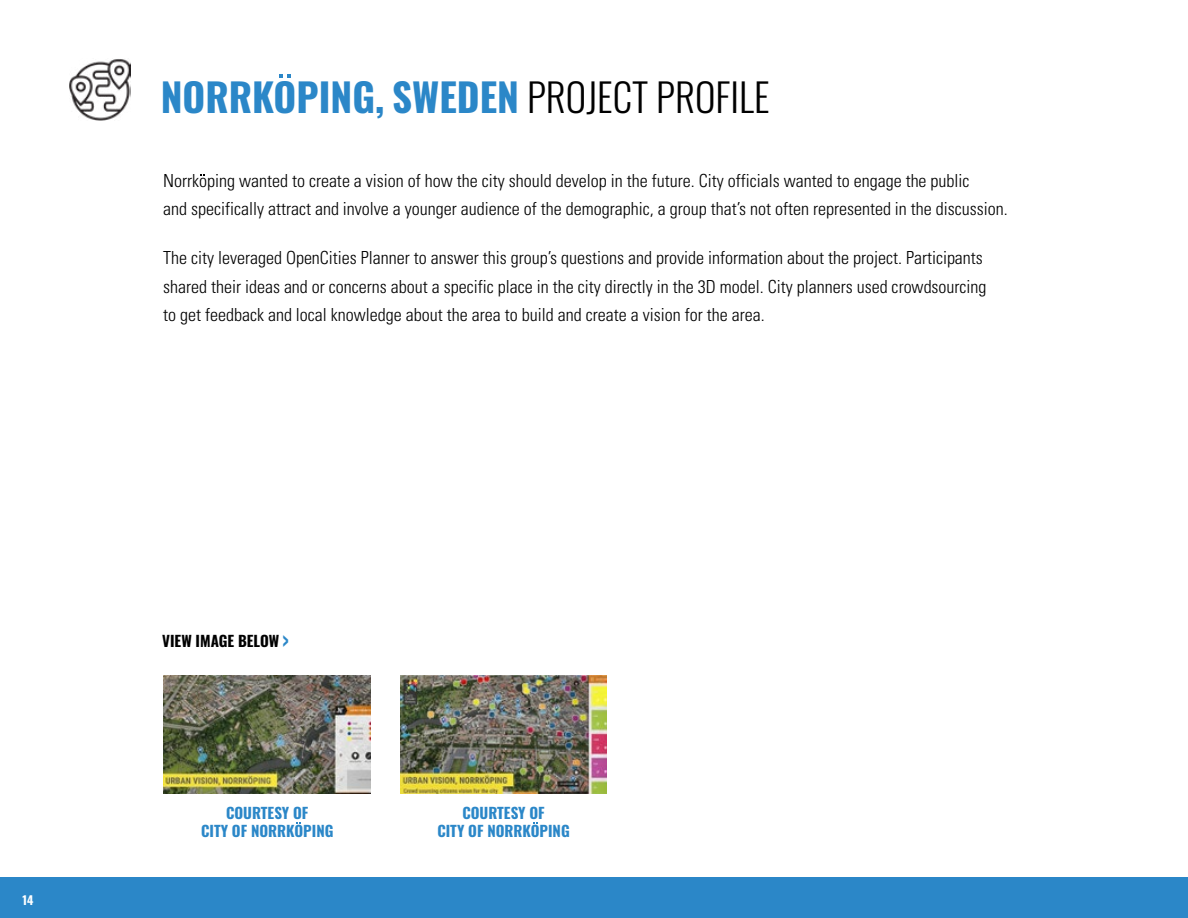
<style>
.page{position:relative;width:1188px;height:918px;background:#fff}
.page>*{position:absolute;margin:0;border:0;box-sizing:border-box;transform-origin:0 0}
.t1{font:700 39px "Oswald";color:#2b87c8}
.t2{font:300 condensed 18px/28.5px "Univers";color:#000}
.t3{font:700 15px/18px "Oswald";color:#2b87c8;text-align:center}
.t4{font:700 15px "Oswald";color:#000}
.t5{font:700 12px "Oswald";color:#fff}
.s1{font-weight:300;color:#000}
.s2{font-size:21px;color:#2b87c8}
</style>
<div class="page">
<div style="left:0;top:878px;width:1188px;height:40px;background:#2b87c8"></div>
<img style="left:164px;top:676px;width:207px;height:117px">
<img style="left:400px;top:676px;width:207px;height:117px">
<svg style="left:279px;top:74px;width:12px;height:3px"></svg>
<img style="left:69px;top:59px;width:62px;height:61px">
<p class="t5" style="left:22px;top:894px;width:12px">14</p>
<h1 class="t1" style="left:161px;top:76px;width:610px">NORRKOPING, SWEDEN <span class="s1">PROJECT PROFILE</span></h1>
<p class="t2" style="left:163px;top:166px;width:846px">Norrkoping wanted to create a vision of how the city should develop in the future. City officials wanted to engage the public<br>and specifically attract and involve a younger audience of the demographic, a group that’s not often represented in the discussion.</p>
<p class="t2" style="left:163px;top:244px;width:825px">The city leveraged OpenCities Planner to answer this group’s questions and provide information about the project. Participants shared their ideas and or concerns about a specific place in the city directly in the 3D model. City planners used crowdsourcing to get feedback and local knowledge about the area to build and create a vision for the area.</p>
<p class="t4" style="left:162px;top:633px;width:128px">VIEW IMAGE BELOW <span class="s2">&gt;</span></p>
<p class="t3" style="left:201px;top:805px;width:134px">COURTESY OF<br>CITY OF NORRKOPING</p>
<p class="t3" style="left:437px;top:805px;width:134px">COURTESY OF<br>CITY OF NORRKOPING</p>
</div>
